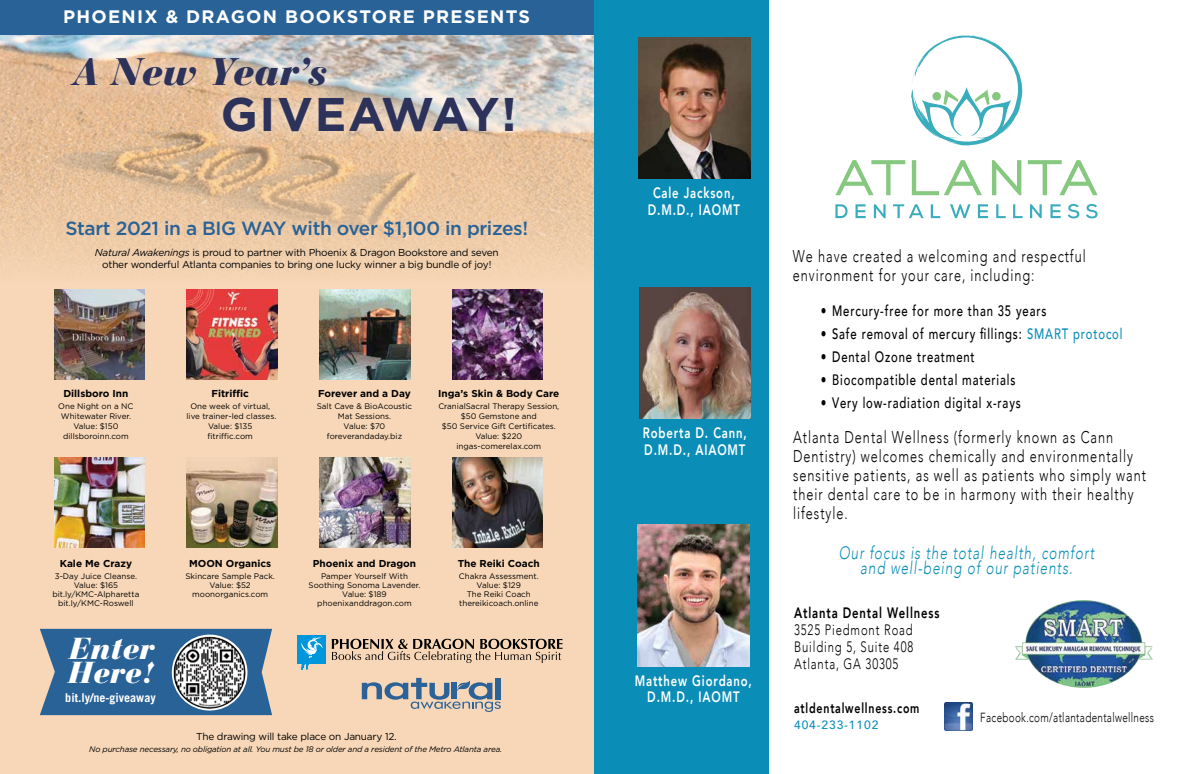
<style>
.page{position:relative;width:1188px;height:774px;background:#fff}
.page>*{position:absolute;margin:0;border:0;box-sizing:border-box;transform-origin:0 0}
.t1{font:700 47.2px "Gotham";letter-spacing:.04em;color:#2c325a}
.t2{font:italic 900 38.2px "Bauer Bodoni";color:#2c325a}
.t3{font:italic 900 30.1px/24.1px "Bauer Bodoni";color:#fff}
.t4{font:500 19.1px "Gotham";letter-spacing:-.02em;color:#296297}
.t5{font:700 18.1px "Gotham";letter-spacing:.07em;color:#fff}
.t6{font:italic 300 17.9px/15.1px "Avenir";letter-spacing:.075em;color:#0a8eb8;text-align:center;scale:.75 1}
.t7{font:300 17px/18.8px "Avenir";letter-spacing:.075em;color:#000;scale:.75 1}
.t8{font:500 15.1px "Avenir";letter-spacing:.075em;color:#000;scale:.75 1}
.t9{font:800 15.1px/17px "Avenir";letter-spacing:.075em;color:#fff;text-align:center;scale:.75 1}
.t10{font:300 15.1px/17px "Avenir";letter-spacing:.075em;color:#000;text-align:justify;scale:.75 1}
.t11{font:800 15.1px "Avenir";letter-spacing:.075em;color:#000;scale:.75 1}
.t12{font:800 14.1px "Avenir";letter-spacing:.075em;color:#000;scale:.75 1}
.t13{font:300 13.2px "Avenir";letter-spacing:.035em;color:#000;scale:.75 1}
.t14{font:700 12.1px "Trade Gothic";color:#fff}
.t15{font:500 12px "Avenir";letter-spacing:.075em;color:#0a8eb8}
.t16{font:10px/12.1px "Gotham";letter-spacing:-.02em;color:#000;text-align:center}
.t17{font:700 10px "Gotham";color:#000}
.t18{font:8px/10px "Gotham";color:#000;text-align:center}
.t19{font:italic 8px "Gotham";letter-spacing:-.02em;color:#000}
.s1{font-style:italic}
.s2{color:#0a8eb8}
</style>
<div class="page">
<div style="left:0;top:0;width:613px;height:774px;background:#f7d7b7"></div>
<svg style="left:40px;top:629px;width:232px;height:86px;background:#386b99"></svg>
<img style="left:0;top:35px;width:594px;height:235px">
<div style="left:57px;top:41px;width:285px;height:60px;background:#fff;opacity:.86"></div>
<div style="left:207px;top:81px;width:323px;height:67px;background:#fff;opacity:.86"></div>
<svg style="left:362px;top:678px;width:139px;height:34px"></svg>
<div style="left:495px;top:678px;width:6px;height:21px;background:#2b6297"></div>
<svg style="left:332px;top:639px;width:231px;height:24px"></svg>
<div style="left:297px;top:635px;width:29px;height:28px;background:#0096db"></div>
<svg style="left:301px;top:638px;width:21px;height:32px"></svg>
<div style="left:0;top:0;width:613px;height:35px;background:#296297"></div>
<img style="left:54px;top:290px;width:90px;height:90px">
<img style="left:54px;top:458px;width:90px;height:90px">
<img style="left:320px;top:290px;width:90px;height:90px">
<img style="left:320px;top:458px;width:90px;height:90px">
<img style="left:187px;top:290px;width:90px;height:90px">
<img style="left:187px;top:458px;width:90px;height:90px">
<img style="left:452px;top:290px;width:91px;height:90px">
<img style="left:452px;top:458px;width:91px;height:90px">
<img style="left:173px;top:635px;width:74px;height:74px">
<div style="left:594px;top:0;width:175px;height:774px;background:#0a8eb8"></div>
<img style="left:639px;top:287px;width:111px;height:132px">
<img style="left:638px;top:37px;width:112px;height:142px">
<img style="left:1016px;top:601px;width:136px;height:86px">
<img style="left:638px;top:525px;width:112px;height:142px">
<svg style="left:835px;top:160px;width:263px;height:35px"></svg>
<svg style="left:835px;top:204px;width:263px;height:14px"></svg>
<svg style="left:911px;top:35px;width:112px;height:111px"></svg>
<img style="left:945px;top:703px;width:28px;height:28px">
<h3 class="t5" style="left:63px;top:4px;width:468px">PHOENIX &amp; DRAGON BOOKSTORE PRESENTS</h3>
<h2 class="t2" style="left:72px;top:48px;width:256px">A New Year’s</h2>
<h1 class="t1" style="left:221px;top:83px;width:298px">GIVEAWAY!</h1>
<h3 class="t4" style="left:65px;top:215px;width:464px">Start 2021 in a BIG WAY with over $1,100 in prizes!</h3>
<p class="t16" style="left:95px;top:246px;width:405px"><span class="s1">Natural Awakenings</span> is proud to partner with Phoenix &amp; Dragon Bookstore and seven other wonderful Atlanta companies to bring one lucky winner a big bundle of joy!</p>
<p class="t17" style="left:63px;top:387px;width:67px">Dillsboro Inn</p>
<p class="t18" style="left:58px;top:401px;width:77px">One Night on a NC<br>Whitewater River.<br>Value: $150 dillsboroinn.com</p>
<p class="t17" style="left:211px;top:387px;width:39px">Fitriffic</p>
<p class="t18" style="left:187px;top:401px;width:91px">One week of virtual, live trainer-led classes.<br>Value: $135 fitriffic.com</p>
<p class="t17" style="left:318px;top:387px;width:94px">Forever and a Day</p>
<p class="t18" style="left:317px;top:401px;width:97px">Salt Cave &amp; BioAcoustic<br>Mat Sessions.<br>Value: $70 foreverandaday.biz</p>
<p class="t17" style="left:438px;top:387px;width:123px">Inga’s Skin &amp; Body Care</p>
<p class="t18" style="left:438px;top:401px;width:122px">CranialSacral Therapy Session, $50 Gemstone and<br>$50 Service Gift Certificates.<br>Value: $220 ingas-comerelax.com</p>
<p class="t17" style="left:60px;top:557px;width:74px">Kale Me Crazy</p>
<p class="t18" style="left:52px;top:571px;width:88px;line-height:9px">3-Day Juice Cleanse.<br>Value: $165 bit.ly/KMC-Alpharetta bit.ly/KMC-Roswell</p>
<h3 class="t3" style="left:68px;top:637px;width:89px">Enter<br>Here!</h3>
<h3 class="t14" style="left:65px;top:690px;width:92px">bit.ly/ne-giveaway</h3>
<p class="t17" style="left:189px;top:557px;width:84px">MOON Organics</p>
<p class="t18" style="left:186px;top:571px;width:91px;line-height:9px">Skincare Sample Pack.<br>Value: $52 moonorganics.com</p>
<p class="t17" style="left:313px;top:557px;width:105px">Phoenix and Dragon</p>
<p class="t18" style="left:309px;top:571px;width:113px;line-height:9px">Pamper Yourself With<br>Soothing Sonoma Lavender.<br>Value: $189 phoenixanddragon.com</p>
<p class="t16" style="left:196px;top:730px;width:202px">The drawing will take place on January 12.</p>
<p class="t17" style="left:458px;top:557px;width:84px">The Reiki Coach</p>
<p class="t18" style="left:459px;top:571px;width:81px;line-height:9px">Chakra Assessment.<br>Value: $129<br>The Reiki Coach thereikicoach.online</p>
<p class="t19" style="left:89px;top:744px;width:414px">No purchase necessary, no obligation at all. You must be 18 or older and a resident of the Metro Atlanta area.</p>
<h3 class="t9" style="left:648px;top:184px;width:124px">Cale Jackson,<br>D.M.D., IAOMT</h3>
<h3 class="t9" style="left:643px;top:424px;width:140px;text-align:left">Roberta D. Cann,<br>D.M.D., AIAOMT</h3>
<h3 class="t9" style="left:635px;top:672px;width:158px">Matthew Giordano,<br>D.M.D., IAOMT</h3>
<h3 class="t7" style="left:793px;top:247px;width:392px">We have created a welcoming and respectful environment for your care, including:</h3>
<h3 class="t8" style="left:821px;top:298px;width:303px">• Mercury-free for more than 35 years</h3>
<h3 class="t8" style="left:821px;top:321px;width:404px">• Safe removal of mercury fillings: <span class="s2">SMART protocol</span></h3>
<h3 class="t8" style="left:821px;top:344px;width:207px">• Dental Ozone treatment</h3>
<h3 class="t8" style="left:821px;top:367px;width:261px">• Biocompatible dental materials</h3>
<h3 class="t8" style="left:821px;top:390px;width:268px">• Very low-radiation digital x-rays</h3>
<h3 class="t7" style="left:793px;top:428px;width:472px">Atlanta Dental Wellness (formerly known as Cann Dentistry) welcomes chemically and environmentally sensitive patients, as well as patients who simply want their dental care to be in harmony with their healthy lifestyle.</h3>
<h3 class="t6" style="left:839px;top:545px;width:342px">Our focus is the total health, comfort and well-being of our patients.</h3>
<h3 class="t11" style="left:794px;top:601px;width:195px">Atlanta Dental Wellness</h3>
<h3 class="t10" style="left:794px;top:621px;width:160px">3525 Piedmont Road Building 5, Suite 408<br>Atlanta, GA 30305</h3>
<h3 class="t12" style="left:794px;top:698px;width:169px">atldentalwellness.com</h3>
<h3 class="t15" style="left:794px;top:714px;width:86px">404-233-1102</h3>
<h3 class="t13" style="left:980px;top:710px;width:233px">Facebook.com/atlantadentalwellness</h3>
</div>
